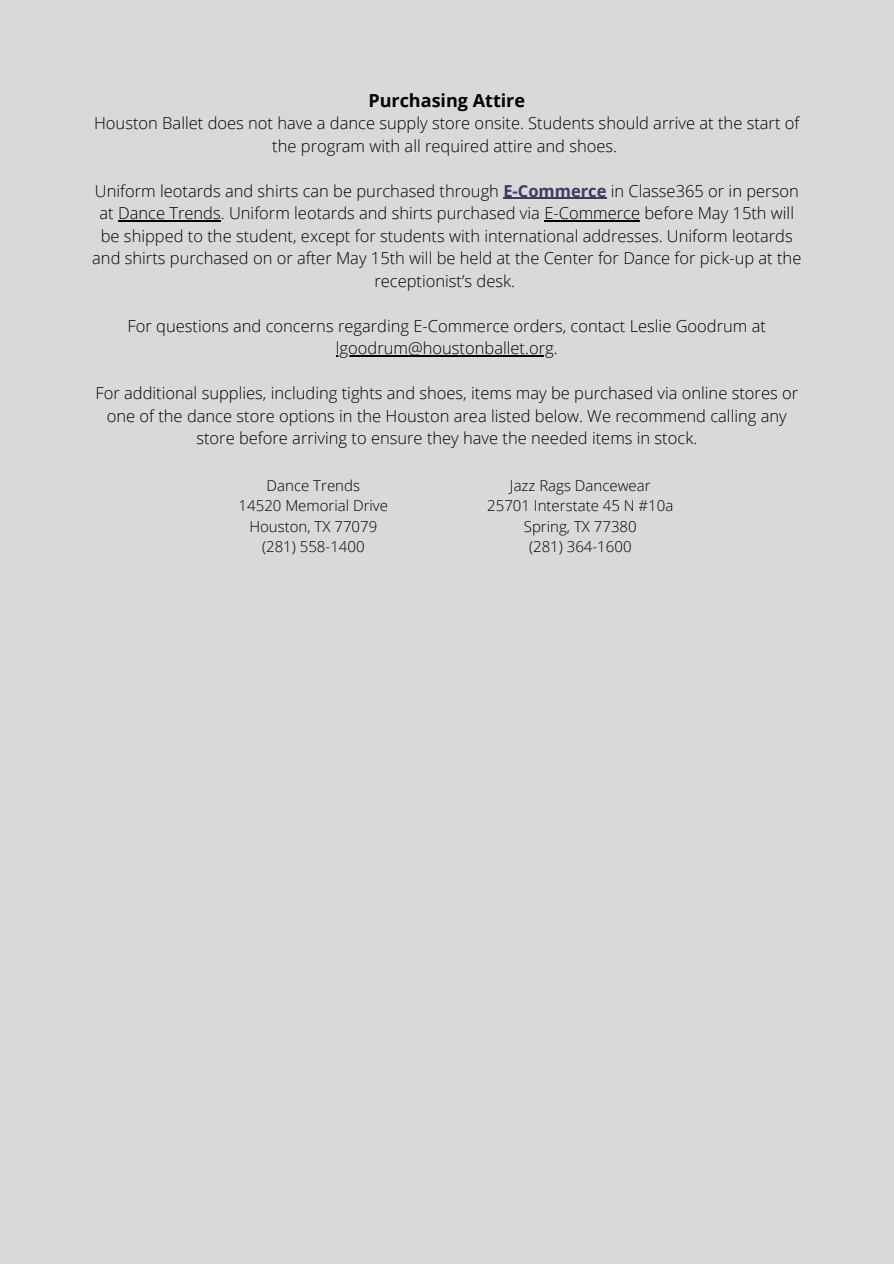
<style>
.page{position:relative;width:894px;height:1264px;background:#fff}
.page>*{position:absolute;margin:0;border:0;box-sizing:border-box;transform-origin:0 0}
.t1{font:700 18px "Open Sans";color:#000}
.t2{font:300 16.5px/22.5px "Open Sans";color:#000;text-align:center}
.t3{font:300 15px/20.2px "Open Sans";color:#000;text-align:center}
.s1{font-weight:700;color:#41395f}
</style>
<div class="page">
<div style="left:0;top:0;width:893px;height:1263px;background:#d9d9d9"></div>
<hr style="left:503px;top:198px;width:103px;height:1px;background:#41395f">
<hr style="left:118px;top:220px;width:103px;height:1px;background:#000">
<hr style="left:544px;top:220px;width:96px;height:1px;background:#000">
<hr style="left:336px;top:355px;width:217px;height:1px;background:#000">
<h1 class="t1" style="left:368px;top:87px;width:158px">Purchasing Attire</h1>
<h1 class="t2" style="left:94px;top:111px;width:706px">Houston Ballet does not have a dance supply store onsite. Students should arrive at the start of the program with all required attire and shoes.</h1>
<h1 class="t2" style="left:92px;top:179px;width:710px">Uniform leotards and shirts can be purchased through <span class="s1">E-Commerce</span> in Classe365 or in person at Dance Trends. Uniform leotards and shirts purchased via E-Commerce before May 15th will be shipped to the student, except for students with international addresses. Uniform leotards and shirts purchased on or after May 15th will be held at the Center for Dance for pick-up at the receptionist’s desk.</h1>
<h1 class="t2" style="left:127px;top:314px;width:639px">For questions and concerns regarding E-Commerce orders, contact Leslie Goodrum at</h1>
<h1 class="t2" style="left:336px;top:336px;width:223px">lgoodrum@houstonballet.org.</h1>
<h1 class="t2" style="left:95px;top:381px;width:704px">For additional supplies, including tights and shoes, items may be purchased via online stores or</h1>
<p class="t2" style="left:107px;top:404px;width:681px">one of the dance store options in the Houston area listed below. We recommend calling any store before arriving to ensure they have the needed items in stock.</p>
<p class="t3" style="left:266px;top:475px;width:95px">Dance Trends</p>
<p class="t3" style="left:238px;top:495px;width:151px">14520 Memorial Drive</p>
<p class="t3" style="left:249px;top:515px;width:129px">Houston, TX 77079</p>
<p class="t3" style="left:262px;top:536px;width:104px">(281) 558-1400</p>
<p class="t3" style="left:510px;top:475px;width:142px">Jazz Rags Dancewear</p>
<p class="t3" style="left:487px;top:495px;width:187px">25701 Interstate 45 N #10a</p>
<p class="t3" style="left:523px;top:515px;width:114px">Spring, TX 77380 (281) 364-1600</p>
</div>
